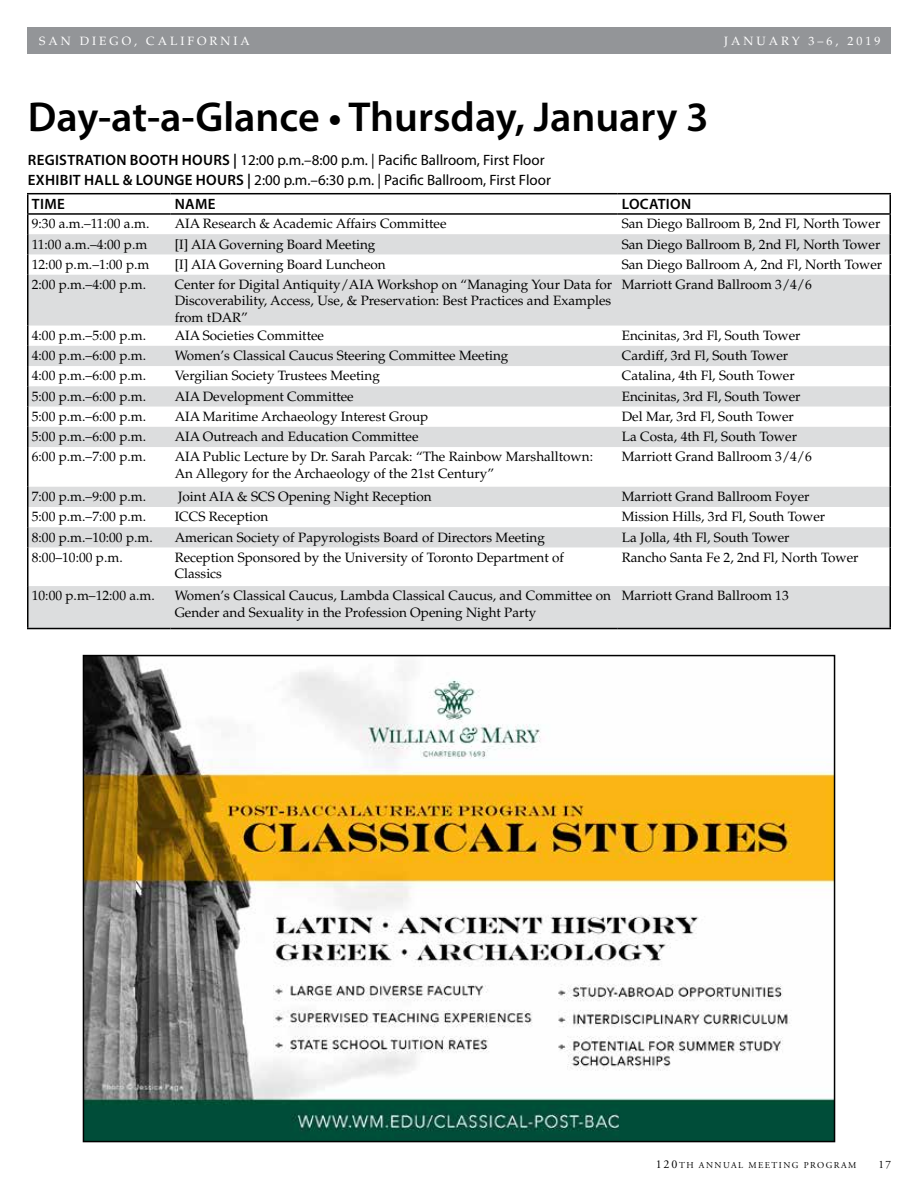
<style>
.page{position:relative;width:918px;height:1188px;background:#fff}
.page>*{position:absolute;margin:0;border:0;box-sizing:border-box;transform-origin:0 0}
.t1{font:600 42px "Myriad Pro";color:#000}
.t2{font:15px/19.5px "Myriad Pro";color:#000}
.t3{font:600 15px "Myriad Pro";letter-spacing:.02em;color:#000}
.t4{font:13.5px/16.2px "Palatino";color:#000}
.t5{font:12px "Palatino";letter-spacing:.25em;color:#fff}
.t6{font:11.25px "Adobe Garamond Pro";color:#000}
.t7{font:9px "Adobe Garamond Pro";letter-spacing:.165em;color:#000}
.s1{font-weight:600}
.s2{font-size:12px}
</style>
<div class="page">
<div style="left:27px;top:27px;width:864px;height:27px;background:#939598"></div>
<img style="left:86px;top:658px;width:746px;height:481px">
<div style="left:83px;top:655px;width:752px;height:487px;border:2px solid #000"></div>
<svg style="left:28px;top:234px;width:862px;height:394px;fill:#dcddde"></svg>
<hr style="left:27px;top:193px;width:144px;height:1px;background:#000">
<hr style="left:171px;top:193px;width:447px;height:1px;background:#000">
<hr style="left:618px;top:193px;width:273px;height:1px;background:#000">
<hr style="left:27px;top:213px;width:144px;height:2px;background:#000">
<hr style="left:171px;top:213px;width:447px;height:2px;background:#000">
<hr style="left:618px;top:213px;width:273px;height:2px;background:#000">
<svg style="left:27px;top:194px;width:1px;height:81px"></svg>
<svg style="left:890px;top:194px;width:1px;height:81px"></svg>
<hr style="left:27px;top:275px;width:1px;height:51px;background:#000">
<hr style="left:890px;top:275px;width:1px;height:51px;background:#000">
<svg style="left:27px;top:326px;width:1px;height:121px"></svg>
<svg style="left:890px;top:326px;width:1px;height:121px"></svg>
<hr style="left:27px;top:447px;width:1px;height:40px;background:#000">
<hr style="left:890px;top:447px;width:1px;height:40px;background:#000">
<svg style="left:27px;top:487px;width:1px;height:60px"></svg>
<svg style="left:890px;top:487px;width:1px;height:60px"></svg>
<hr style="left:27px;top:547px;width:1px;height:39px;background:#000">
<hr style="left:890px;top:547px;width:1px;height:39px;background:#000">
<hr style="left:27px;top:586px;width:1px;height:42px;background:#000">
<hr style="left:890px;top:586px;width:1px;height:42px;background:#000">
<hr style="left:27px;top:628px;width:144px;height:1px;background:#000">
<hr style="left:171px;top:628px;width:447px;height:1px;background:#000">
<hr style="left:618px;top:628px;width:273px;height:1px;background:#000">
<p class="t5" style="left:39px;top:34px;width:212px">SAN DIEGO, CALIFORNIA</p>
<p class="t5" style="left:724px;top:34px;width:158px">JANUARY 3–6, 2019</p>
<h1 class="t1" style="left:28px;top:90px;width:682px">Day-at-a-Glance • Thursday, January 3</h1>
<p class="t2" style="left:28px;top:150px;width:525px"><span class="s1">REGISTRATION BOOTH HOURS |</span> 12:00 p.m.–8:00 p.m. | Pacific Ballroom, First Floor<br><span class="s1">EXHIBIT HALL &amp; LOUNGE HOURS |</span> 2:00 p.m.–6:30 p.m. | Pacific Ballroom, First Floor</p>
<p class="t3" style="left:32px;top:194px;width:34px">TIME</p>
<p class="t3" style="left:175px;top:194px;width:42px">NAME</p>
<p class="t3" style="left:622px;top:194px;width:71px">LOCATION</p>
<p class="t4" style="left:32px;top:216px;width:119px">9:30 a.m.–11:00 a.m.</p>
<p class="t4" style="left:175px;top:216px;width:273px">AIA Research &amp; Academic Affairs Committee</p>
<p class="t4" style="left:622px;top:216px;width:260px">San Diego Ballroom B, 2nd Fl, North Tower</p>
<p class="t4" style="left:32px;top:236px;width:117px">11:00 a.m.–4:00 p.m</p>
<p class="t4" style="left:175px;top:236px;width:202px">[I] AIA Governing Board Meeting</p>
<p class="t4" style="left:622px;top:236px;width:260px">San Diego Ballroom B, 2nd Fl, North Tower</p>
<p class="t4" style="left:32px;top:256px;width:119px">12:00 p.m.–1:00 p.m</p>
<p class="t4" style="left:175px;top:256px;width:213px">[I] AIA Governing Board Luncheon</p>
<p class="t4" style="left:622px;top:256px;width:262px">San Diego Ballroom A, 2nd Fl, North Tower</p>
<p class="t4" style="left:32px;top:277px;width:116px">2:00 p.m.–4:00 p.m.</p>
<p class="t4" style="left:175px;top:277px;width:439px;text-align:justify">Center for Digital Antiquity/AIA Workshop on “Managing Your Data for Discoverability, Access, Use, &amp; Preservation: Best Practices and Examples from tDAR”</p>
<p class="t4" style="left:622px;top:277px;width:192px">Marriott Grand Ballroom 3/4/6</p>
<p class="t4" style="left:32px;top:327px;width:116px">4:00 p.m.–5:00 p.m.</p>
<p class="t4" style="left:175px;top:327px;width:151px">AIA Societies Committee</p>
<p class="t4" style="left:622px;top:327px;width:180px">Encinitas, 3rd Fl, South Tower</p>
<p class="t4" style="left:32px;top:348px;width:116px">4:00 p.m.–6:00 p.m.</p>
<p class="t4" style="left:175px;top:348px;width:335px">Women’s Classical Caucus Steering Committee Meeting</p>
<p class="t4" style="left:622px;top:348px;width:168px">Cardiff, 3rd Fl, South Tower</p>
<p class="t4" style="left:32px;top:368px;width:116px">4:00 p.m.–6:00 p.m.</p>
<p class="t4" style="left:175px;top:368px;width:207px">Vergilian Society Trustees Meeting</p>
<p class="t4" style="left:622px;top:368px;width:174px">Catalina, 4th Fl, South Tower</p>
<p class="t4" style="left:32px;top:388px;width:116px">5:00 p.m.–6:00 p.m.</p>
<p class="t4" style="left:175px;top:388px;width:181px">AIA Development Committee</p>
<p class="t4" style="left:622px;top:388px;width:180px">Encinitas, 3rd Fl, South Tower</p>
<p class="t4" style="left:32px;top:408px;width:116px">5:00 p.m.–6:00 p.m.</p>
<p class="t4" style="left:175px;top:408px;width:255px">AIA Maritime Archaeology Interest Group</p>
<p class="t4" style="left:622px;top:408px;width:174px">Del Mar, 3rd Fl, South Tower</p>
<p class="t4" style="left:32px;top:429px;width:116px">5:00 p.m.–6:00 p.m.</p>
<p class="t4" style="left:175px;top:429px;width:245px">AIA Outreach and Education Committee</p>
<p class="t4" style="left:622px;top:429px;width:177px">La Costa, 4th Fl, South Tower</p>
<p class="t4" style="left:32px;top:449px;width:116px">6:00 p.m.–7:00 p.m.</p>
<p class="t4" style="left:175px;top:449px;width:420px">AIA Public Lecture by Dr. Sarah Parcak: “The Rainbow Marshalltown:<br>An Allegory for the Archaeology of the 21st Century”</p>
<p class="t4" style="left:622px;top:449px;width:192px">Marriott Grand Ballroom 3/4/6</p>
<p class="t4" style="left:32px;top:489px;width:116px">7:00 p.m.–9:00 p.m.</p>
<p class="t4" style="left:178px;top:489px;width:255px">Joint AIA &amp; SCS Opening Night Reception</p>
<p class="t4" style="left:622px;top:489px;width:189px">Marriott Grand Ballroom Foyer</p>
<p class="t4" style="left:32px;top:509px;width:116px">5:00 p.m.–7:00 p.m.</p>
<p class="t4" style="left:175px;top:509px;width:95px">ICCS Reception</p>
<p class="t4" style="left:622px;top:509px;width:205px">Mission Hills, 3rd Fl, South Tower</p>
<p class="t4" style="left:32px;top:529px;width:123px">8:00 p.m.–10:00 p.m.</p>
<p class="t4" style="left:175px;top:529px;width:372px">American Society of Papyrologists Board of Directors Meeting</p>
<p class="t4" style="left:622px;top:529px;width:169px">La Jolla, 4th Fl, South Tower</p>
<p class="t4" style="left:32px;top:549px;width:92px">8:00–10:00 p.m.</p>
<p class="t4" style="left:175px;top:549px;width:391px">Reception Sponsored by the University of Toronto Department of<br>Classics</p>
<p class="t4" style="left:622px;top:549px;width:238px">Rancho Santa Fe 2, 2nd Fl, North Tower</p>
<p class="t4" style="left:32px;top:588px;width:125px">10:00 p.m–12:00 a.m.</p>
<p class="t4" style="left:175px;top:588px;width:438px">Women’s Classical Caucus, Lambda Classical Caucus, and Committee on<br>Gender and Sexuality in the Profession Opening Night Party</p>
<p class="t4" style="left:622px;top:588px;width:169px">Marriott Grand Ballroom 13</p>
<p class="t7" style="left:656px;top:1159px;width:202px"><span class="s2">120</span>TH ANNUAL MEETING PROGRAM</p>
<p class="t6" style="left:879px;top:1157px;width:14px">17</p>
</div>
